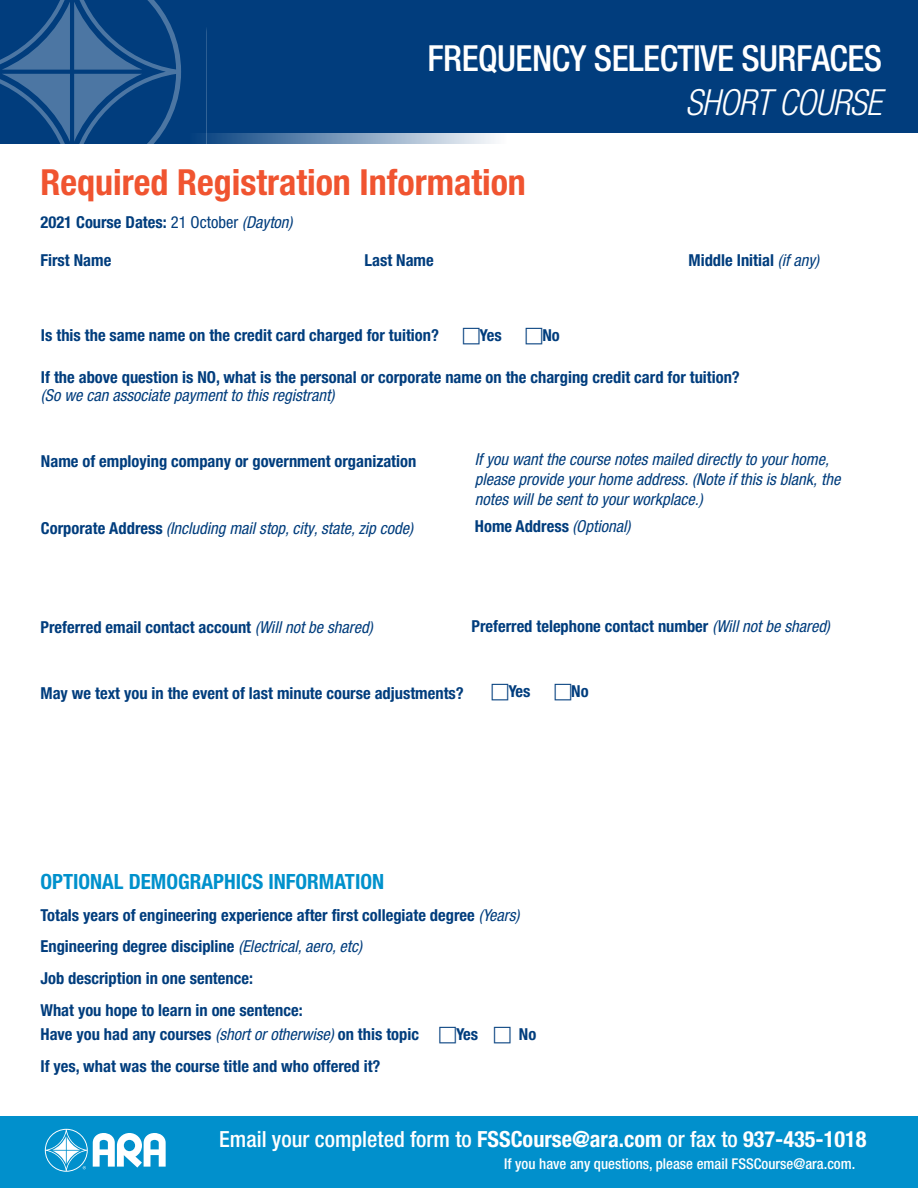
<style>
.page{position:relative;width:918px;height:1188px;background:#fff}
.page>*{position:absolute;margin:0;border:0;box-sizing:border-box;transform-origin:0 0}
.t1{font:500 condensed 36px/43.2px "Helvetica Neue LT Std";letter-spacing:-.015em;color:#fff;text-align:right}
.t2{font:700 condensed 36px "Helvetica Neue LT Std";color:#f05430}
.t3{font:500 condensed 22.35px "Helvetica Neue LT Std";color:#fff}
.t4{font:700 condensed 21px "Helvetica Neue LT Std";color:#0091cc}
.t5{font:700 condensed 16.5px/31.8px "Helvetica Neue LT Std";color:#013d7d}
.t6{font:italic condensed 16.5px/19.8px "Helvetica Neue LT Std";color:#013d7d}
.t7{font:500 condensed 14.85px "Helvetica Neue LT Std";color:#fff}
.s1{font-weight:300;font-style:italic}
.s2{font-weight:400}
.s3{font-weight:400;font-style:italic}
.s4{font-weight:700;font-style:normal}
.s5{font-weight:700}
</style>
<div class="page">
<div style="left:0;top:0;width:918px;height:144px;background:#013d7d"></div>
<svg style="left:202px;top:133px;width:716px;height:11px;background:#cbd7e4"></svg>
<div style="left:0;top:1116px;width:918px;height:72px;background:#0190cc"></div>
<svg style="left:0;top:0;width:181px;height:144px"></svg>
<svg style="left:45px;top:1129px;width:121px;height:43px"></svg>
<p class="t1" style="left:427px;top:37px;width:456px">FREQUENCY SELECTIVE SURFACES<br><span class="s1">SHORT COURSE</span></p>
<p class="t2" style="left:40px;top:160px;width:487px">Required Registration Information</p>
<p class="t5" style="left:40px;top:206px;width:254px">2021 Course Dates: <span class="s2">21 October</span> <span class="s3">(Dayton)</span></p>
<p class="t5" style="left:40px;top:244px;width:72px">First Name</p>
<p class="t5" style="left:365px;top:244px;width:71px">Last Name</p>
<p class="t5" style="left:689px;top:244px;width:132px">Middle Initial <span class="s3">(if any)</span></p>
<p class="t5" style="left:41px;top:319px;width:400px">Is this the same name on the credit card charged for tuition?</p>
<p class="t5" style="left:480px;top:319px;width:24px">Yes</p>
<p class="t5" style="left:542px;top:319px;width:19px">No</p>
<p class="t5" style="left:41px;top:367px;width:700px;line-height:18.5px">If the above question is NO, what is the personal or corporate name on the charging credit card for tuition? <span class="s3">(So we can associate payment to this registrant)</span></p>
<p class="t5" style="left:41px;top:445px;width:377px">Name of employing company or government organization</p>
<p class="t6" style="left:41px;top:518px;width:374px"><span class="s4">Corporate Address</span> (Including mail stop, city, state, zip code)</p>
<p class="t5" style="left:40px;top:611px;width:334px">Preferred email contact account <span class="s3">(Will not be shared)</span></p>
<p class="t6" style="left:475px;top:450px;width:367px">If you want the course notes mailed directly to your home, please provide your home address. (Note if this is blank, the notes will be sent to your workplace.)</p>
<p class="t5" style="left:475px;top:510px;width:157px">Home Address <span class="s3">(Optional)</span></p>
<p class="t5" style="left:471px;top:610px;width:360px">Preferred telephone contact number <span class="s3">(Will not be shared)</span></p>
<p class="t5" style="left:40px;top:677px;width:425px">May we text you in the event of last minute course adjustments?</p>
<p class="t5" style="left:508px;top:675px;width:24px">Yes</p>
<p class="t5" style="left:571px;top:675px;width:19px">No</p>
<p class="t4" style="left:40px;top:869px;width:345px">OPTIONAL DEMOGRAPHICS INFORMATION</p>
<p class="t5" style="left:40px;top:899px;width:480px">Totals years of engineering experience after first collegiate degree <span class="s3">(Years)<br></span>Engineering degree discipline <span class="s3">(Electrical, aero, etc)<br></span>Job description in one sentence:<br>What you hope to learn in one sentence:</p>
<p class="t5" style="left:40px;top:1018px;width:380px">Have you had any courses <span class="s3">(short or otherwise)</span> on this topic</p>
<p class="t5" style="left:456px;top:1018px;width:24px">Yes</p>
<p class="t5" style="left:519px;top:1018px;width:19px">No</p>
<p class="t5" style="left:40px;top:1050px;width:342px">If yes, what was the course title and who offered it?</p>
<p class="t3" style="left:219px;top:1126px;width:649px">Email your completed form to <span class="s5">FSSCourse@ara.com</span> or fax to <span class="s5">937-435-1018</span></p>
<p class="t7" style="left:504px;top:1155px;width:353px">If you have any questions, please email FSSCourse@ara.com.</p>
</div>
